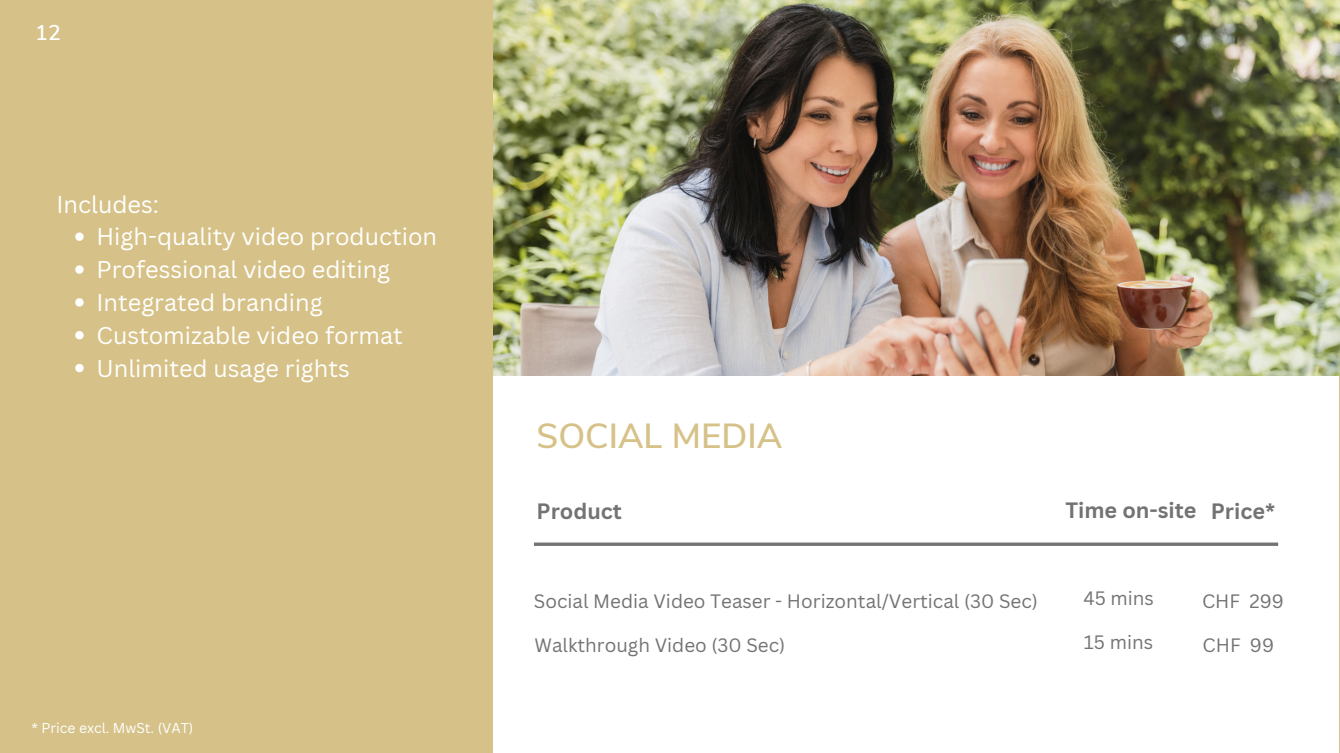
<style>
.page{position:relative;width:1340px;height:753px;background:#d6c288}
.page>*{position:absolute;margin:0;border:0;box-sizing:border-box;transform-origin:0 0}
.t1{font:600 34.88px "Nunito Sans";color:#d6c288}
.t2{font:23.62px "Canva Sans";color:#fff}
.t3{font:700 21.6px "Canva Sans";color:#737373}
.t4{font:600 21.38px "Nunito Sans";color:#fff}
.t5{font:18.9px "Canva Sans";color:#737373}
.t6{font:13.95px "Canva Sans";color:#fff}
</style>
<div class="page">
<div style="left:494px;top:327px;width:845px;height:426px;background:#fff"></div>
<img style="left:494px;top:0;width:846px;height:375px">
<svg style="left:75px;top:232px;width:9px;height:9px"></svg>
<svg style="left:75px;top:265px;width:9px;height:9px"></svg>
<svg style="left:75px;top:298px;width:9px;height:8px"></svg>
<svg style="left:75px;top:331px;width:9px;height:8px"></svg>
<svg style="left:75px;top:364px;width:9px;height:8px"></svg>
<svg style="left:534px;top:542px;width:744px;height:4px;background:#888"></svg>
<h2 class="t4" style="left:35px;top:19px;width:27px">12</h2>
<p class="t2" style="left:57px;top:187px;width:104px">Includes:</p>
<h3 class="t2" style="left:97px;top:220px;width:342px">High-quality video production</h3>
<p class="t2" style="left:97px;top:253px;width:295px">Professional video editing</p>
<p class="t2" style="left:97px;top:286px;width:228px">Integrated branding</p>
<p class="t2" style="left:97px;top:319px;width:308px">Customizable video format</p>
<p class="t2" style="left:97px;top:351px;width:255px">Unlimited usage rights</p>
<h5 class="t6" style="left:31px;top:718px;width:164px">* Price excl. MwSt. (VAT)</h5>
<p class="t1" style="left:537px;top:413px;width:247px">SOCIAL MEDIA</p>
<p class="t3" style="left:537px;top:496px;width:87px">Product</p>
<p class="t3" style="left:1065px;top:495px;width:133px">Time on-site</p>
<p class="t3" style="left:1211px;top:495px;width:66px">Price*</p>
<h2 class="t5" style="left:534px;top:587px;width:505px">Social Media Video Teaser - Horizontal/Vertical (30 Sec)</h2>
<p class="t5" style="left:1083px;top:584px;width:72px">45 mins</p>
<h2 class="t5" style="left:1202px;top:587px;width:83px">CHF 299</h2>
<h1 class="t5" style="left:1084px;top:628px;width:71px">15 mins</h1>
<p class="t5" style="left:534px;top:631px;width:252px">Walkthrough Video (30 Sec)</p>
<p class="t5" style="left:1202px;top:631px;width:73px">CHF 99</p>
</div>
